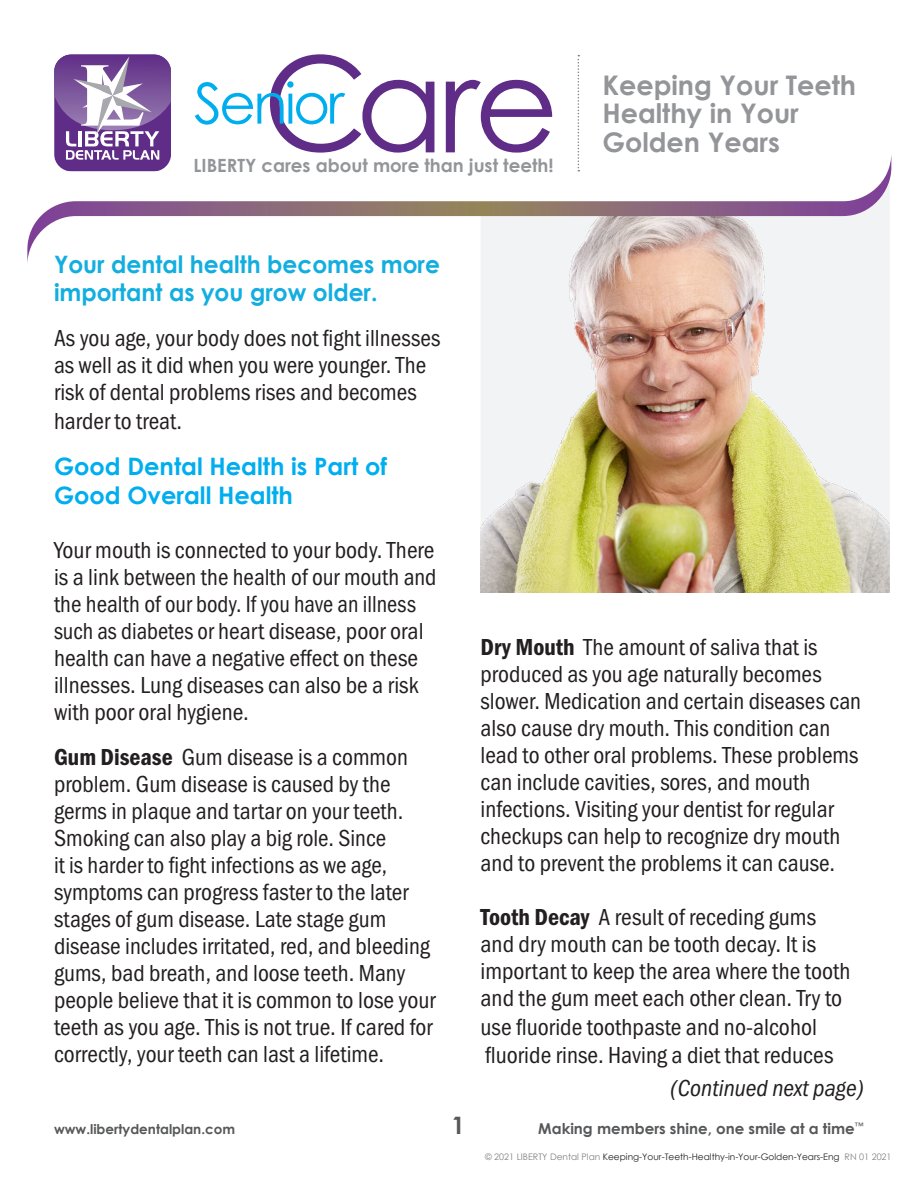
<style>
.page{position:relative;width:918px;height:1188px;background:#fff}
.page>*{position:absolute;margin:0;border:0;box-sizing:border-box;transform-origin:0 0}
.t1{font:700 27px/28.5px "Century Gothic";color:#939598}
.t2{font:24px/27px "Franklin Gothic URW Cond";color:#231f20}
.t3{font:700 24px/28.5px "Century Gothic";color:#13aee0}
.t4{font:700 24px/28.5px "Century Gothic";color:#00aeef}
.t5{font:24px "Franklin Gothic URW Con Boo Ita";color:#231f20}
.t6{font:700 24px "Century Gothic";color:#57585a}
.t7{font:700 18.3px "Century Gothic";color:#939598}
.t8{font:700 15px "Century Gothic";color:#57585a}
.t9{font:700 13.5px "Century Gothic";color:#57585a}
.t10{font:9px "Century Gothic";color:#231f20}
.s1{font-family:"Franklin Gothic URW Con Dem"}
.s2{color:#808285}
</style>
<div class="page">
<img style="left:481px;top:265px;width:409px;height:327px">
<svg style="left:27px;top:152px;width:864px;height:113px"></svg>
<div style="left:54px;top:54px;width:117px;height:117px;background:#5f2d87;border-radius:18px"></div>
<svg style="left:54px;top:54px;width:117px;height:106px"></svg>
<svg style="left:578px;top:55px;width:1px;height:116px"></svg>
<svg style="left:446px;top:80px;width:106px;height:73px"></svg>
<svg style="left:195px;top:54px;width:239px;height:99px"></svg>
<p class="t7" style="left:194px;top:151px;width:362px">LIBERTY cares about more than just teeth!</p>
<p class="t1" style="left:602px;top:70px;width:255px">Keeping Your Teeth<br>Healthy in Your<br>Golden Years</p>
<p class="t3" style="left:54px;top:249px;width:387px">Your dental health becomes more important as you grow older.</p>
<p class="t2" style="left:54px;top:323px;width:388px;line-height:27.5px">As you age, your body does not fight illnesses as well as it did when you were younger. The risk of dental problems rises and becomes harder to treat.</p>
<p class="t4" style="left:54px;top:451px;width:335px">Good Dental Health is Part of<br>Good Overall Health</p>
<p class="t2" style="left:54px;top:534px;width:384px">Your mouth is connected to your body. There is a link between the health of our mouth and the health of our body. If you have an illness such as diabetes or heart disease, poor oral health can have a negative effect on these illnesses. Lung diseases can also be a risk with poor oral hygiene.</p>
<p class="t2" style="left:54px;top:741px;width:383px"><span class="s1">Gum Disease</span> Gum disease is a common problem. Gum disease is caused by the germs in plaque and tartar on your teeth.<br>Smoking can also play a big role. Since<br>it is harder to fight infections as we age, symptoms can progress faster to the later stages of gum disease. Late stage gum disease includes irritated, red, and bleeding gums, bad breath, and loose teeth. Many people believe that it is common to lose your teeth as you age. This is not true. If cared for correctly, your teeth can last a lifetime.</p>
<p class="t2" style="left:481px;top:632px;width:382px"><span class="s1">Dry Mouth</span> The amount of saliva that is produced as you age naturally becomes slower. Medication and certain diseases can also cause dry mouth. This condition can lead to other oral problems. These problems can include cavities, sores, and mouth infections. Visiting your dentist for regular checkups can help to recognize dry mouth and to prevent the problems it can cause.</p>
<p class="t2" style="left:481px;top:902px;width:372px"><span class="s1">Tooth Decay</span> A result of receding gums and dry mouth can be tooth decay. It is important to keep the area where the tooth and the gum meet each other clean. Try to use fluoride toothpaste and no-alcohol</p>
<p class="t2" style="left:485px;top:1040px;width:350px">fluoride rinse. Having a diet that reduces</p>
<p class="t5" style="left:671px;top:1075px;width:195px">(Continued next page)</p>
<p class="t6" style="left:451px;top:1107px;width:15px">1</p>
<p class="t9" style="left:54px;top:1119px;width:183px">www.libertydentalplan.com</p>
<p class="t8" style="left:538px;top:1118px;width:327px">Making members shine, one smile at a time<sup>™</sup></p>
<p class="t10" style="left:485px;top:1151px;width:408px"><span class="s2">© 2021 LIBERTY Dental Plan</span> Keeping-Your-Teeth-Healthy-in-Your-Golden-Years-Eng <span class="s2">RN 01 2021</span></p>
</div>
